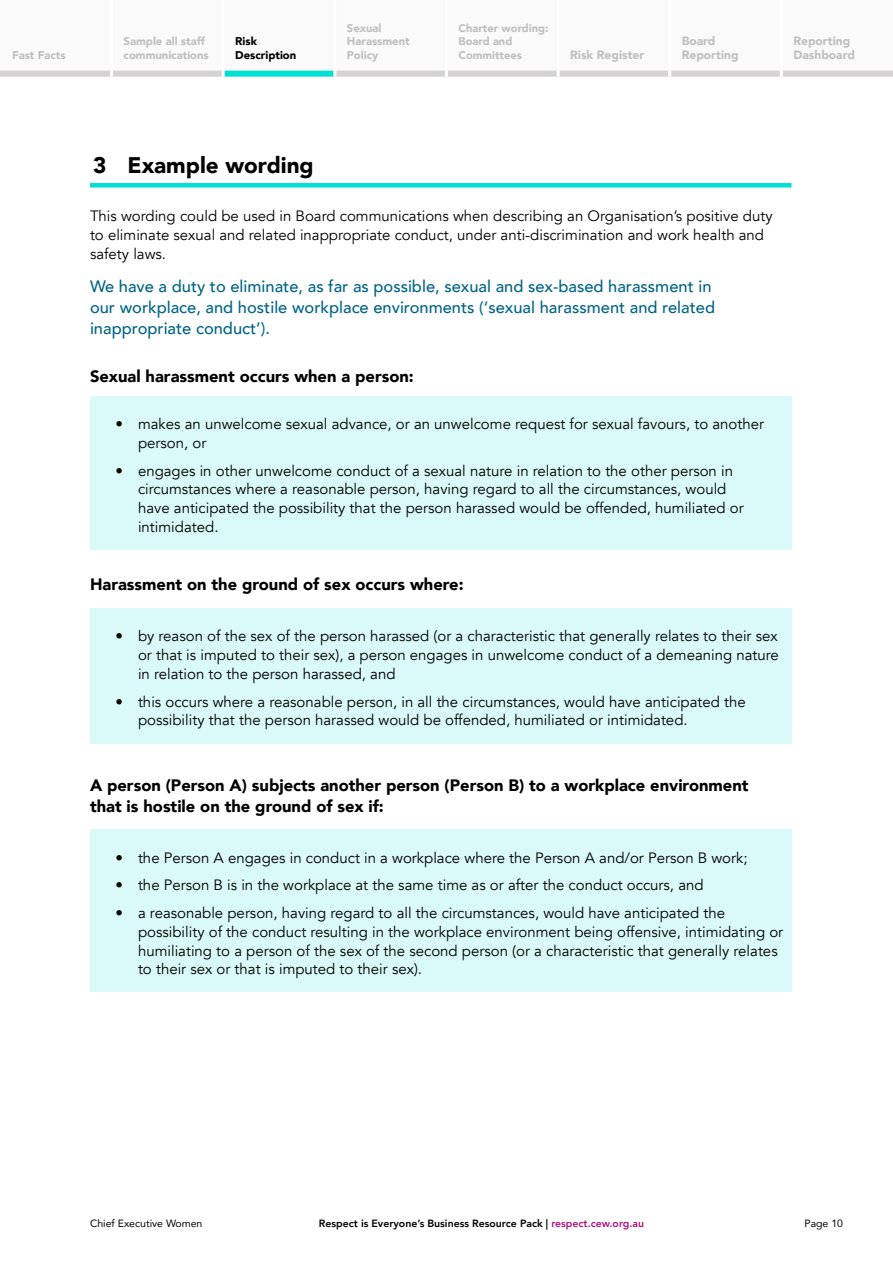
<style>
.page{position:relative;width:893px;height:1263px;background:#fff}
.page>*{position:absolute;margin:0;border:0;box-sizing:border-box;transform-origin:0 0}
.H3_Sub_Headings{font:900 22.5px "Avenir";color:#000}
.P_-_Body_Copy{font:900 16.5px/21px "Avenir";color:#000}
.P_-_Body_Copy-2{font:500 16.5px/21px "Avenir";color:#006587}
.P_-_Body_Copy-3{font:15px/18.8px "Avenir";color:#000}
.t1{font:900 12px/13.5px "Avenir";color:#bfbfbf}
.t2{font:900 11.25px/13.5px "Avenir";color:#bfbfbf}
.t3{font:900 11.25px/13.5px "Avenir";color:#000}
.t4{font:900 11.1px/13.5px "Avenir";color:#bfbfbf}
.t5{font:800 10.5px "Avenir";color:#000}
.t6{font:10.5px "Avenir";color:#000}
.s1{font-weight:900}
.s2{color:#ac1381}
</style>
<div class="page">
<div style="left:112px;top:0;width:111px;height:77px;background:#fafafa"></div>
<div style="left:223px;top:0;width:112px;height:77px;background:#fafafa"></div>
<div style="left:335px;top:0;width:111px;height:77px;background:#fafafa"></div>
<div style="left:446px;top:0;width:112px;height:77px;background:#fafafa"></div>
<div style="left:558px;top:0;width:112px;height:77px;background:#fafafa"></div>
<div style="left:670px;top:0;width:111px;height:77px;background:#fafafa"></div>
<div style="left:781px;top:0;width:112px;height:77px;background:#fafafa"></div>
<div style="left:112px;top:71px;width:111px;height:6px;background:#d5d2d3"></div>
<div style="left:223px;top:71px;width:112px;height:6px;background:#00e0d2"></div>
<div style="left:335px;top:71px;width:111px;height:6px;background:#d5d2d3"></div>
<div style="left:446px;top:71px;width:112px;height:6px;background:#d5d2d3"></div>
<div style="left:558px;top:71px;width:112px;height:6px;background:#d5d2d3"></div>
<div style="left:670px;top:71px;width:111px;height:6px;background:#d5d2d3"></div>
<div style="left:781px;top:71px;width:112px;height:6px;background:#d5d2d3"></div>
<div style="left:0;top:0;width:112px;height:77px;background:#fafafa"></div>
<div style="left:0;top:71px;width:112px;height:6px;background:#d5d2d3"></div>
<hr style="left:110px;top:0;width:3px;height:77px;background:#fff">
<hr style="left:222px;top:0;width:3px;height:77px;background:#fff">
<hr style="left:333px;top:0;width:3px;height:77px;background:#fff">
<hr style="left:445px;top:0;width:3px;height:77px;background:#fff">
<hr style="left:557px;top:0;width:3px;height:77px;background:#fff">
<hr style="left:668px;top:0;width:3px;height:77px;background:#fff">
<hr style="left:780px;top:0;width:3px;height:77px;background:#fff">
<div style="left:90px;top:183px;width:701px;height:5px;background:#00e0d2"></div>
<div style="left:90px;top:396px;width:701px;height:154px;background:#d9faf8"></div>
<div style="left:90px;top:608px;width:701px;height:135px;background:#d9faf8"></div>
<div style="left:90px;top:830px;width:701px;height:162px;background:#d9faf8"></div>
<p class="t2" style="left:347px;top:21px;width:64px">Sexual<br>Harassment<br>Policy</p>
<p class="t4" style="left:458px;top:21px;width:92px">Charter wording:<br>Board and<br>Committees</p>
<p class="t1" style="left:682px;top:34px;width:58px">Board<br>Reporting</p>
<p class="t1" style="left:793px;top:34px;width:58px">Reporting</p>
<p class="t2" style="left:124px;top:34px;width:87px">Sample all staff communications</p>
<p class="t3" style="left:235px;top:34px;width:63px">Risk<br>Description</p>
<p class="t2" style="left:12px;top:48px;width:55px">Fast Facts</p>
<p class="t1" style="left:793px;top:47px;width:63px">Dashboard</p>
<p class="t1" style="left:570px;top:47px;width:76px">Risk Register</p>
<p class="H3_Sub_Headings" style="left:93px;top:145px;width:222px">3 Example wording</p>
<p class="P_-_Body_Copy-3" style="left:90px;top:207px;width:684px">This wording could be used in Board communications when describing an Organisation’s positive duty to eliminate sexual and related inappropriate conduct, under anti-discrimination and work health and safety laws.</p>
<p class="P_-_Body_Copy-2" style="left:90px;top:275px;width:627px">We have a duty to eliminate, as far as possible, sexual and sex-based harassment in our workplace, and hostile workplace environments (‘sexual harassment and related inappropriate conduct’).</p>
<p class="P_-_Body_Copy" style="left:90px;top:365px;width:325px">Sexual harassment occurs when a person:</p>
<p class="P_-_Body_Copy-3" style="left:138px;top:415px;width:628px;text-indent:-22px"><span class="s1">•</span> makes an unwelcome sexual advance, or an unwelcome request for sexual favours, to another person, or</p>
<p class="P_-_Body_Copy-3" style="left:138px;top:461px;width:607px;text-indent:-22px"><span class="s1">•</span> engages in other unwelcome conduct of a sexual nature in relation to the other person in circumstances where a reasonable person, having regard to all the circumstances, would have anticipated the possibility that the person harassed would be offended, humiliated or intimidated.</p>
<p class="P_-_Body_Copy" style="left:90px;top:574px;width:375px">Harassment on the ground of sex occurs where:</p>
<p class="P_-_Body_Copy-3" style="left:138px;top:627px;width:642px;text-align:justify;text-indent:-22px"><span class="s1">•</span> by reason of the sex of the person harassed (or a characteristic that generally relates to their sex or that is imputed to their sex), a person engages in unwelcome conduct of a demeaning nature in relation to the person harassed, and</p>
<p class="P_-_Body_Copy-3" style="left:138px;top:692px;width:609px;text-indent:-22px"><span class="s1">•</span> this occurs where a reasonable person, in all the circumstances, would have anticipated the possibility that the person harassed would be offended, humiliated or intimidated.</p>
<p class="P_-_Body_Copy" style="left:90px;top:775px;width:660px">A person (Person A) subjects another person (Person B) to a workplace environment that is hostile on the ground of sex if:</p>
<p class="P_-_Body_Copy-3" style="left:116px;top:848px;width:634px"><span class="s1">•</span> the Person A engages in conduct in a workplace where the Person A and/or Person B work;</p>
<p class="P_-_Body_Copy-3" style="left:116px;top:876px;width:590px"><span class="s1">•</span> the Person B is in the workplace at the same time as or after the conduct occurs, and</p>
<p class="P_-_Body_Copy-3" style="left:138px;top:904px;width:647px;text-indent:-22px"><span class="s1">•</span> a reasonable person, having regard to all the circumstances, would have anticipated the possibility of the conduct resulting in the workplace environment being offensive, intimidating or humiliating to a person of the sex of the second person (or a characteristic that generally relates to their sex or that is imputed to their sex).</p>
<p class="t6" style="left:90px;top:1215px;width:114px">Chief Executive Women</p>
<p class="t5" style="left:319px;top:1215px;width:327px">Respect is Everyone’s Business Resource Pack | <span class="s2">respect.cew.org.au</span></p>
<p class="t6" style="left:804px;top:1215px;width:40px">Page 10</p>
</div>
